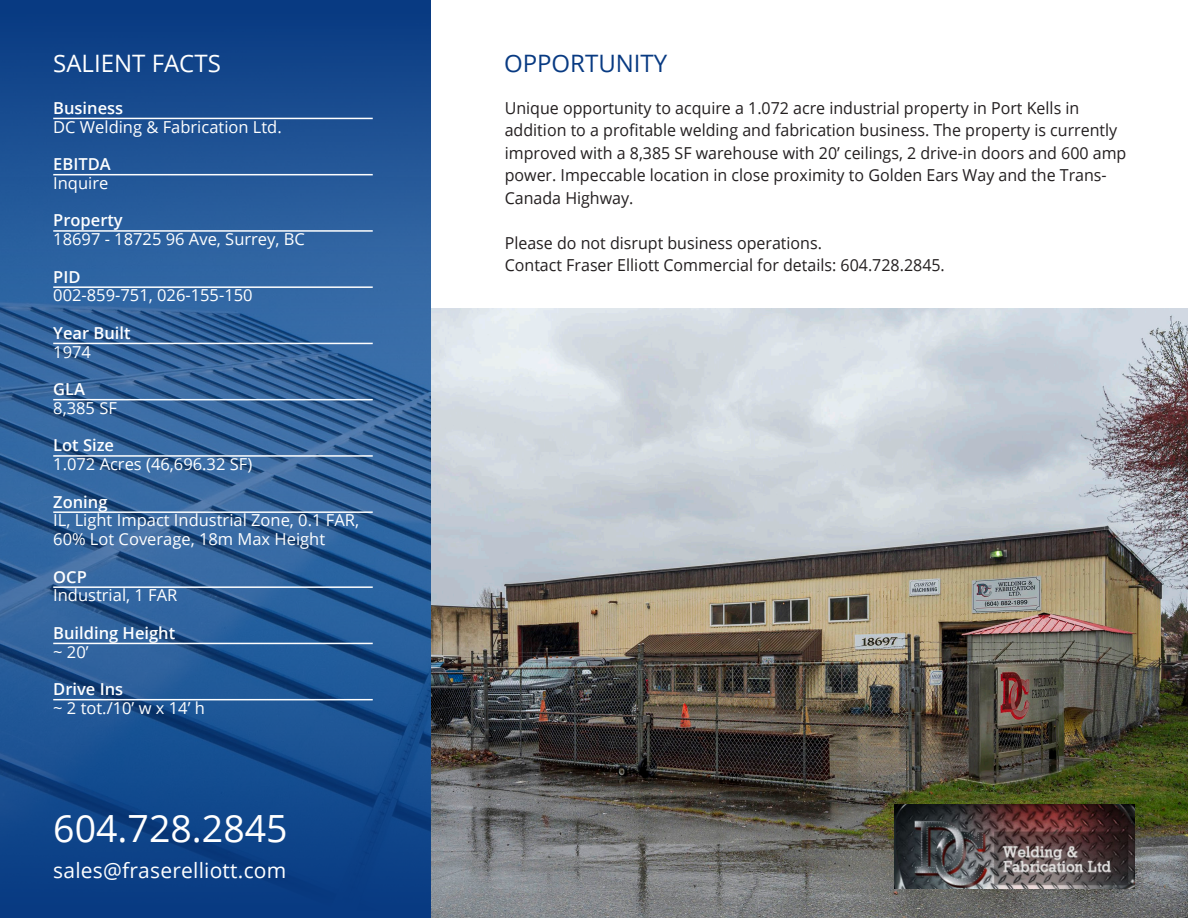
<style>
.page{position:relative;width:1188px;height:918px;background:#fff}
.page>*{position:absolute;margin:0;border:0;box-sizing:border-box;transform-origin:0 0}
.t1{font:37.5px "Open Sans";color:#fff}
.t2{font:24px "Open Sans";color:#fff}
.t3{font:24px "Open Sans";color:#083a82}
.t4{font:21px "Open Sans";letter-spacing:.01em;color:#fff}
.t5{font:16.5px/22.5px "Open Sans";color:#231f20}
.t6{font:16.5px/18.8px "Open Sans";color:#fff}
.t7{font:600 16.5px "Open Sans";color:#fff}
</style>
<div class="page">
<svg style="left:0;top:0;width:431px;height:178px;background:#16488d"></svg>
<svg style="left:0;top:178px;width:431px;height:740px;background:#255895"></svg>
<img style="left:431px;top:308px;width:757px;height:610px">
<hr style="left:53px;top:118px;width:320px;height:1px;background:#fff">
<hr style="left:53px;top:174px;width:320px;height:1px;background:#fff">
<hr style="left:53px;top:230px;width:320px;height:2px;background:#fff">
<hr style="left:53px;top:286px;width:320px;height:2px;background:#fff">
<hr style="left:53px;top:343px;width:320px;height:1px;background:#fff">
<hr style="left:53px;top:399px;width:320px;height:1px;background:#fff">
<hr style="left:53px;top:455px;width:320px;height:2px;background:#fff">
<hr style="left:53px;top:511px;width:320px;height:2px;background:#fff">
<hr style="left:53px;top:586px;width:320px;height:2px;background:#fff">
<hr style="left:53px;top:643px;width:320px;height:1px;background:#fff">
<hr style="left:53px;top:699px;width:320px;height:1px;background:#fff">
<img style="left:895px;top:804px;width:240px;height:84px">
<p class="t2" style="left:53px;top:46px;width:169px">SALIENT FACTS</p>
<p class="t7" style="left:53px;top:97px;width:72px">Business</p>
<p class="t6" style="left:53px;top:117px;width:230px">DC Welding &amp; Fabrication Ltd.</p>
<p class="t7" style="left:53px;top:153px;width:59px">EBITDA</p>
<p class="t6" style="left:53px;top:173px;width:57px">Inquire</p>
<p class="t7" style="left:53px;top:209px;width:71px">Property</p>
<p class="t6" style="left:53px;top:229px;width:253px">18697 - 18725 96 Ave, Surrey, BC</p>
<p class="t7" style="left:53px;top:265px;width:29px">PID</p>
<p class="t6" style="left:53px;top:286px;width:201px">002-859-751, 026-155-150</p>
<p class="t7" style="left:53px;top:322px;width:79px">Year Built</p>
<p class="t6" style="left:53px;top:342px;width:39px">1974</p>
<p class="t7" style="left:53px;top:378px;width:33px">GLA</p>
<p class="t6" style="left:53px;top:398px;width:65px">8,385 SF</p>
<p class="t7" style="left:53px;top:434px;width:62px">Lot Size</p>
<p class="t6" style="left:53px;top:454px;width:201px">1.072 Acres (46,696.32 SF)</p>
<p class="t7" style="left:53px;top:490px;width:56px">Zoning</p>
<p class="t6" style="left:53px;top:511px;width:307px">IL, Light Impact Industrial Zone, 0.1 FAR,<br>60% Lot Coverage, 18m Max Height</p>
<p class="t7" style="left:53px;top:565px;width:35px">OCP</p>
<p class="t6" style="left:53px;top:586px;width:126px">Industrial, 1 FAR</p>
<p class="t7" style="left:53px;top:622px;width:124px">Building Height</p>
<p class="t6" style="left:53px;top:642px;width:37px">~ 20’</p>
<p class="t7" style="left:53px;top:678px;width:71px">Drive Ins</p>
<p class="t6" style="left:53px;top:698px;width:153px">~ 2 tot./10’ w x 14’ h</p>
<p class="t1" style="left:53px;top:803px;width:236px">604.728.2845</p>
<p class="t4" style="left:53px;top:856px;width:235px">sales@fraserelliott.com</p>
<p class="t3" style="left:504px;top:46px;width:165px">OPPORTUNITY</p>
<p class="t5" style="left:505px;top:96px;width:576px">Unique opportunity to acquire a 1.072 acre industrial property in Port Kells in</p>
<p class="t5" style="left:505px;top:119px;width:614px">addition to a profitable welding and fabrication business. The property is currently</p>
<p class="t5" style="left:505px;top:141px;width:623px">improved with a 8,385 SF warehouse with 20’ ceilings, 2 drive-in doors and 600 amp power. Impeccable location in close proximity to Golden Ears Way and the Trans-<br>Canada Highway.</p>
<p class="t5" style="left:505px;top:231px;width:319px">Please do not disrupt business operations.</p>
<p class="t5" style="left:505px;top:254px;width:442px">Contact Fraser Elliott Commercial for details: 604.728.2845.</p>
</div>
